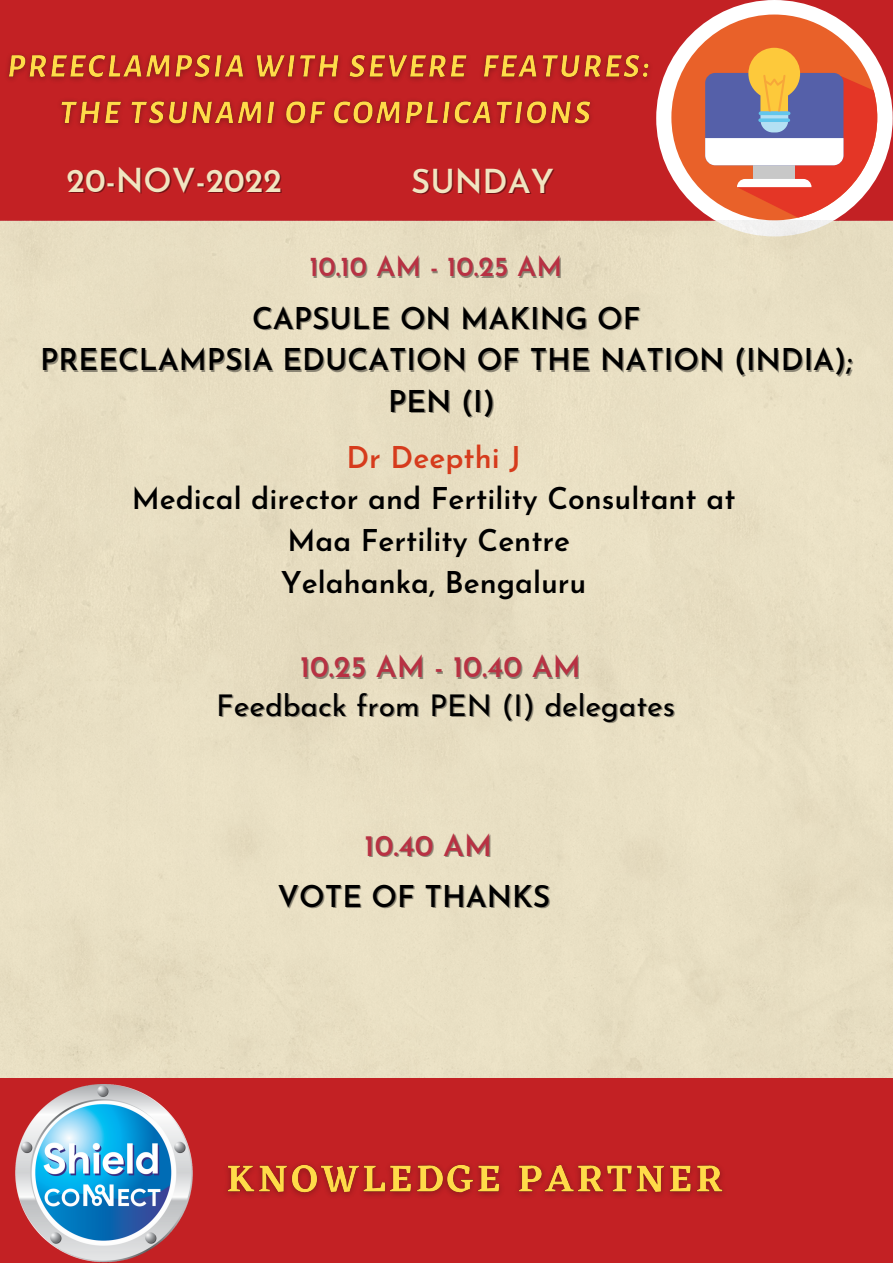
<style>
.page{position:relative;width:893px;height:1264px;background:#fff}
.page>*{position:absolute;margin:0;border:0;box-sizing:border-box;transform-origin:0 0}
.t1{font:600 33px "Josefin Sans";color:#f1e5c1}
.t2{font:600 30px/41.5px "Josefin Sans";color:#000;text-align:center}
.t3{font:30px "Josefin Sans";color:#000}
.t4{font:600 30px "Josefin Sans";color:#b83143}
.t5{font:600 30px "Josefin Sans";color:#d63b1c}
.t6{font:600 27.6px "Josefin Sans";color:#b83143}
</style>
<div class="page">
<div style="left:0;top:0;width:892px;height:220px;background:#c32124"></div>
<svg style="left:656px;top:0;width:236px;height:236px;fill:#fff"></svg>
<svg style="left:671px;top:15px;width:206px;height:205px"></svg>
<div style="left:0;top:1078px;width:892px;height:184px;background:#c32124"></div>
<img style="left:16px;top:1084px;width:176px;height:178px">
<img style="left:227px;top:1164px;width:496px;height:32px">
<img style="left:7px;top:54px;width:653px;height:84px">
<p class="t1" style="left:67px;top:167px;width:217px">20-NOV-2022</p>
<p class="t1" style="left:411px;top:168px;width:144px">SUNDAY</p>
<p class="t6" style="left:309px;top:256px;width:254px">10.10 AM - 10.25 AM</p>
<p class="t2" style="left:40px;top:300px;width:813px">CAPSULE ON MAKING OF<br>PREECLAMPSIA EDUCATION OF THE NATION (INDIA);<br>PEN (I)</p>
<p class="t5" style="left:346px;top:445px;width:176px">Dr Deepthi J</p>
<p class="t2" style="left:132px;top:481px;width:605px">Medical director and Fertility Consultant at<br>Maa Fertility Centre<br>Yelahanka, Bengaluru</p>
<p class="t4" style="left:300px;top:655px;width:282px">10.25 AM - 10.40 AM</p>
<p class="t3" style="left:216px;top:693px;width:460px">Feedback from PEN (I) delegates</p>
<p class="t4" style="left:364px;top:833px;width:129px">10.40 AM</p>
<p class="t2" style="left:277px;top:878px;width:274px">VOTE OF THANKS</p>
</div>
